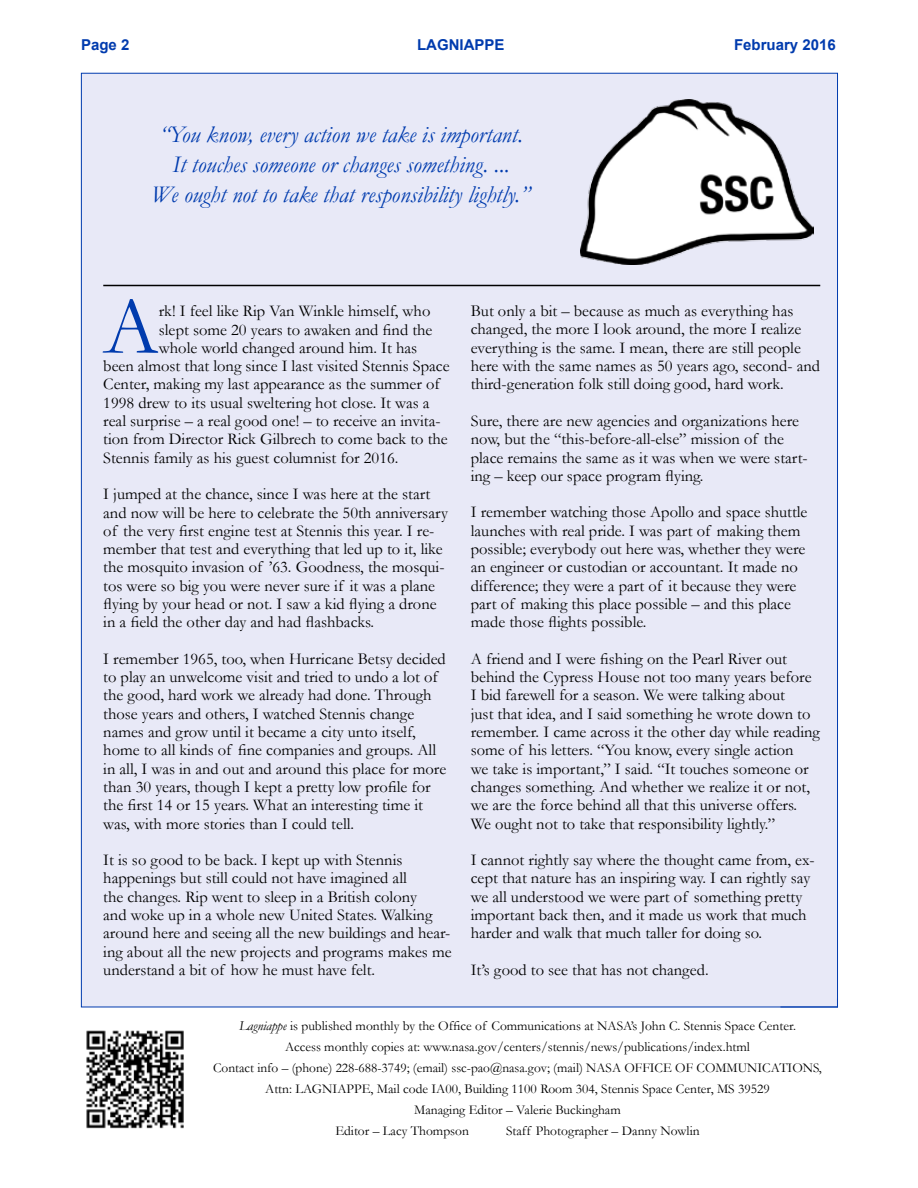
<style>
.page{position:relative;width:918px;height:1188px;background:#fff}
.page>*{position:absolute;margin:0;border:0;box-sizing:border-box;transform-origin:0 0}
.t1{font:82.05px "Garamond";color:#003bae}
.t2{font:italic 24px/30px "Garamond";color:#003bae;text-align:center}
.t3{font:16.5px/18.3px "Garamond";color:#000}
.t4{font:700 15px "Arial";color:#003bae}
.t5{font:13.5px "Garamond";color:#000}
.s1{font-style:italic}
</style>
<div class="page">
<div style="left:81px;top:73px;width:757px;height:934px;background:#e8e9f7;border:1px solid #003bae"></div>
<hr style="left:103px;top:285px;width:717px;height:1px;background:#000">
<hr style="left:780px;top:1007px;width:57px;height:1px;background:#003bae">
<img style="left:86px;top:1030px;width:98px;height:99px">
<img style="left:580px;top:99px;width:233px;height:166px">
<p class="t4" style="left:81px;top:34px;width:50px">Page 2</p>
<p class="t4" style="left:417px;top:34px;width:89px">LAGNIAPPE</p>
<p class="t4" style="left:734px;top:34px;width:103px">February 2016</p>
<h2 class="t2" style="left:151px;top:118px;width:380px">“You know, every action we take is important.<br>It touches someone or changes something. ...<br>We ought not to take that responsibility lightly.”</h2>
<h1 class="t1" style="left:103px;top:272px;width:57px">A</h1>
<p class="t3" style="left:159px;top:301px;width:273px">rk! I feel like Rip Van Winkle himself, who</p>
<p class="t3" style="left:159px;top:320px;width:275px">slept some 20 years to awaken and find the</p>
<p class="t3" style="left:159px;top:338px;width:260px">whole world changed around him. It has</p>
<p class="t3" style="left:103px;top:356px;width:348px">been almost that long since I last visited Stennis Space</p>
<p class="t3" style="left:103px;top:375px;width:338px">Center, making my last appearance as the summer of</p>
<p class="t3" style="left:103px;top:393px;width:328px">1998 drew to its usual sweltering hot close. It was a</p>
<p class="t3" style="left:103px;top:411px;width:339px">real surprise – a real good one! – to receive an invita-</p>
<p class="t3" style="left:103px;top:430px;width:346px">tion from Director Rick Gilbrech to come back to the</p>
<p class="t3" style="left:103px;top:448px;width:297px">Stennis family as his guest columnist for 2016.</p>
<p class="t3" style="left:103px;top:484px;width:346px">I jumped at the chance, since I was here at the start and now will be here to celebrate the 50th anniversary of the very first engine test at Stennis this year. I re&shy;member that test and everything that led up to it, like the mosquito invasion of ’63. Goodness, the mosqui&shy;tos were so big you were never sure if it was a plane flying by your head or not. I saw a kid flying a drone in a field the other day and had flashbacks.</p>
<p class="t3" style="left:103px;top:649px;width:344px">I remember 1965, too, when Hurricane Betsy decided to play an unwelcome visit and tried to undo a lot of the good, hard work we already had done. Through those years and others, I watched Stennis change names and grow until it became a city unto itself, home to all kinds of fine companies and groups. All in all, I was in and out and around this place for more than 30 years, though I kept a pretty low profile for the first 14 or 15 years. What an interesting time it was, with more stories than I could tell.</p>
<p class="t3" style="left:103px;top:850px;width:350px">It is so good to be back. I kept up with Stennis happenings but still could not have imagined all<br>the changes. Rip went to sleep in a British colony<br>and woke up in a whole new United States. Walking around here and seeing all the new buildings and hear&shy;ing about all the new projects and programs makes me understand a bit of how he must have felt.</p>
<p class="t3" style="left:471px;top:301px;width:351px">But only a bit – because as much as everything has changed, the more I look around, the more I realize everything is the same. I mean, there are still people here with the same names as 50 years ago, second- and third-generation folk still doing good, hard work.</p>
<p class="t3" style="left:471px;top:411px;width:338px">Sure, there are new agencies and organizations here now, but the “this-before-all-else” mission of the place remains the same as it was when we were start&shy;ing – keep our space program flying.</p>
<p class="t3" style="left:471px;top:503px;width:338px">I remember watching those Apollo and space shuttle launches with real pride. I was part of making them possible; everybody out here was, whether they were an engineer or custodian or accountant. It made no difference; they were a part of it because they were part of making this place possible – and this place made those flights possible.</p>
<p class="t3" style="left:471px;top:649px;width:351px">A friend and I were fishing on the Pearl River out behind the Cypress House not too many years before I bid farewell for a season. We were talking about<br>just that idea, and I said something he wrote down to remember. I came across it the other day while reading some of his letters. “You know, every single action<br>we take is important,” I said. “It touches someone or changes something. And whether we realize it or not, we are the force behind all that this universe offers.<br>We ought not to take that responsibility lightly.”</p>
<p class="t3" style="left:471px;top:850px;width:345px">I cannot rightly say where the thought came from, ex&shy;cept that nature has an inspiring way. I can rightly say we all understood we were part of something pretty important back then, and it made us work that much harder and walk that much taller for doing so.</p>
<p class="t3" style="left:471px;top:960px;width:239px">It’s good to see that has not changed.</p>
<p class="t5" style="left:239px;top:1017px;width:558px"><span class="s1">Lagniappe</span> is published monthly by the Office of Communications at NASA’s John C. Stennis Space Center.</p>
<p class="t5" style="left:285px;top:1038px;width:466px">Access monthly copies at: www.nasa.gov/centers/stennis/news/publications/index.html</p>
<p class="t5" style="left:213px;top:1059px;width:610px">Contact info – (phone) 228-688-3749; (email) ssc-pao@nasa.gov; (mail) NASA OFFICE OF COMMUNICATIONS,</p>
<p class="t5" style="left:265px;top:1080px;width:506px">Attn: LAGNIAPPE, Mail code IA00, Building 1100 Room 304, Stennis Space Center, MS 39529</p>
<p class="t5" style="left:414px;top:1101px;width:208px">Managing Editor – Valerie Buckingham</p>
<p class="t5" style="left:335px;top:1122px;width:135px">Editor – Lacy Thompson</p>
<p class="t5" style="left:506px;top:1122px;width:195px">Staff Photographer – Danny Nowlin</p>
</div>
